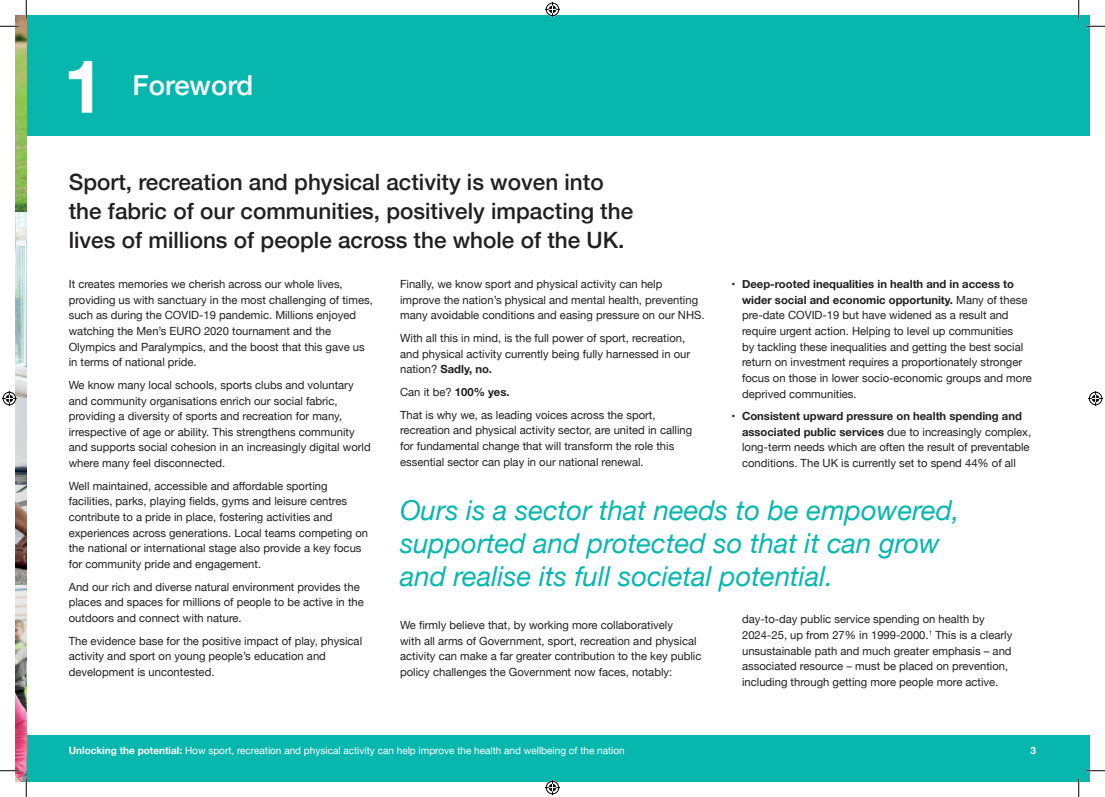
<style>
.page{position:relative;width:1105px;height:797px;background:#fff}
.page>*{position:absolute;margin:0;border:0;box-sizing:border-box;transform-origin:0 0}
.t1{font:700 73.75px "Helvetica Neue";color:#fff}
.t2{font:italic 27.5px/33px "Helvetica Neue";color:#07b7ae}
.t3{font:500 27.5px "Helvetica Neue";color:#fff}
.t4{font:500 22.5px/28.8px "Helvetica Neue";color:#231f20}
.t5{font:11.25px/15.6px "Helvetica Neue";color:#231f20}
.t6{font:10px "Helvetica Neue";color:#fff}
.t7{font:700 10px "Helvetica Neue";color:#fff}
.s1{font-weight:700}
</style>
<div class="page">
<div style="left:16px;top:735px;width:1073px;height:46px;background:#07b7ae"></div>
<div style="left:26px;top:16px;width:1063px;height:120px;background:#07b7ae"></div>
<img style="left:16px;top:16px;width:10px;height:765px">
<svg style="left:0;top:25px;width:19px;height:2px"></svg>
<svg style="left:1086px;top:25px;width:19px;height:2px"></svg>
<svg style="left:0;top:770px;width:19px;height:1px"></svg>
<svg style="left:1086px;top:770px;width:19px;height:1px"></svg>
<svg style="left:25px;top:0;width:2px;height:19px"></svg>
<svg style="left:25px;top:778px;width:2px;height:19px"></svg>
<svg style="left:1078px;top:0;width:1px;height:19px"></svg>
<svg style="left:1078px;top:778px;width:1px;height:19px"></svg>
<svg style="left:545px;top:2px;width:15px;height:15px"></svg>
<svg style="left:545px;top:780px;width:15px;height:15px"></svg>
<svg style="left:2px;top:391px;width:15px;height:15px"></svg>
<svg style="left:1088px;top:391px;width:15px;height:15px"></svg>
<h1 class="t1" style="left:63px;top:28px;width:42px">1</h1>
<h2 class="t3" style="left:133px;top:63px;width:122px">Foreword</h2>
<h3 class="t4" style="left:69px;top:166px;width:566px">Sport, recreation and physical activity is woven into the fabric of our communities, positively impacting the lives of millions of people across the whole of the UK.</h3>
<p class="t5" style="left:69px;top:277px;width:306px">It creates memories we cherish across our whole lives, providing us with sanctuary in the most challenging of times, such as during the COVID-19 pandemic. Millions enjoyed watching the Men’s EURO 2020 tournament and the Olympics and Paralympics, and the boost that this gave us in terms of national pride.</p>
<p class="t5" style="left:69px;top:378px;width:303px">We know many local schools, sports clubs and voluntary and community organisations enrich our social fabric, providing a diversity of sports and recreation for many, irrespective of age or ability. This strengthens community and supports social cohesion in an increasingly digital world where many feel disconnected.</p>
<p class="t5" style="left:69px;top:478px;width:301px">Well maintained, accessible and affordable sporting facilities, parks, playing fields, gyms and leisure centres contribute to a pride in place, fostering activities and experiences across generations. Local teams competing on the national or international stage also provide a key focus for community pride and engagement.</p>
<p class="t5" style="left:69px;top:579px;width:297px">And our rich and diverse natural environment provides the places and spaces for millions of people to be active in the outdoors and connect with nature.</p>
<p class="t5" style="left:69px;top:633px;width:295px">The evidence base for the positive impact of play, physical activity and sport on young people’s education and development is uncontested.</p>
<p class="t5" style="left:400px;top:277px;width:306px">Finally, we know sport and physical activity can help improve the nation’s physical and mental health, preventing many avoidable conditions and easing pressure on our NHS.</p>
<p class="t5" style="left:400px;top:331px;width:292px">With all this in mind, is the full power of sport, recreation, and physical activity currently being fully harnessed in our nation? <span class="s1">Sadly, no.</span></p>
<p class="t5" style="left:400px;top:381px;width:257px;line-height:22.8px">Can it be? <span class="s1">100% yes.<br></span>That is why we, as leading voices across the sport,</p>
<p class="t5" style="left:400px;top:423px;width:294px">recreation and physical activity sector, are united in calling for fundamental change that will transform the role this essential sector can play in our national renewal.</p>
<p class="t5" style="left:742px;top:277px;width:291px;text-indent:-11px">• <span class="s1">Deep-rooted inequalities in health and in access to wider social and economic opportunity.</span> Many of these pre-date COVID-19 but have widened as a result and require urgent action. Helping to level up communities<br>by tackling these inequalities and getting the best social return on investment requires a proportionately stronger focus on those in lower socio-economic groups and more deprived communities.</p>
<p class="t5" style="left:742px;top:409px;width:291px;text-indent:-11px">• <span class="s1">Consistent upward pressure on health spending and associated public services</span> due to increasingly complex, long-term needs which are often the result of preventable conditions. The UK is currently set to spend 44% of all</p>
<h2 class="t2" style="left:400px;top:495px;width:561px">Ours is a sector that needs to be empowered, supported and protected so that it can grow and realise its full societal potential.</h2>
<p class="t5" style="left:742px;top:612px;width:272px">day-to-day public service spending on health by 2024-25, up from 27% in 1999-2000.<sup>1</sup> This is a clearly unsustainable path and much greater emphasis – and associated resource – must be placed on prevention, including through getting more people more active.</p>
<p class="t5" style="left:400px;top:618px;width:303px">We firmly believe that, by working more collaboratively<br>with all arms of Government, sport, recreation and physical activity can make a far greater contribution to the key public policy challenges the Government now faces, notably:</p>
<p class="t6" style="left:69px;top:743px;width:557px"><span class="s1">Unlocking the potential:</span> How sport, recreation and physical activity can help improve the health and wellbeing of the nation</p>
<p class="t7" style="left:1031px;top:742px;width:7px">3</p>
</div>
